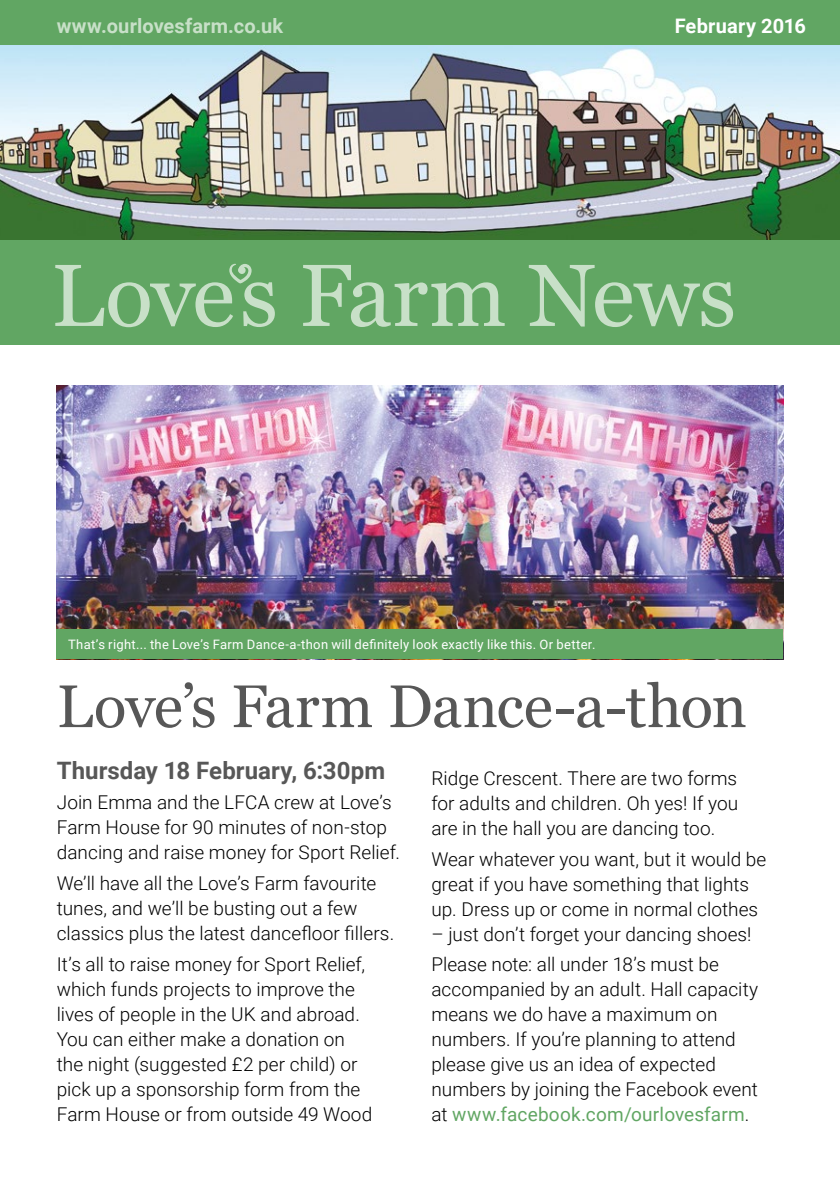
<style>
.page{position:relative;width:840px;height:1191px;background:#fff}
.page>*{position:absolute;margin:0;border:0;box-sizing:border-box;transform-origin:0 0}
.t1{font:88px "Georgia";letter-spacing:-.005em;color:#c8e0c8}
.t2{font:60px "Georgia";letter-spacing:-.015em;color:#575757}
.t3{font:700 24px "Roboto";color:#575757}
.t4{font:700 20px "Roboto";letter-spacing:.01em;color:#c8e0c8}
.t5{font:700 20px "Roboto";letter-spacing:.01em;color:#fff}
.t6{font:300 19px/25px "Roboto";letter-spacing:.005em;color:#000}
.t7{font:13px "Roboto";letter-spacing:.025em;color:#fff}
.s1{font-weight:400;color:#61a663}
</style>
<div class="page">
<div style="left:0;top:0;width:839px;height:57px;background:#61a663"></div>
<img style="left:0;top:45px;width:839px;height:195px">
<div style="left:0;top:240px;width:839px;height:105px;background:#61a663"></div>
<svg style="left:229px;top:264px;width:22px;height:19px"></svg>
<img style="left:57px;top:386px;width:725px;height:243px">
<div style="left:57px;top:629px;width:725px;height:30px;background:#61a663"></div>
<p class="t4" style="left:57px;top:11px;width:228px">www.ourlovesfarm.co.uk</p>
<p class="t5" style="left:674px;top:11px;width:133px">February 2016</p>
<h1 class="t1" style="left:51px;top:231px;width:686px">Loves Farm News</h1>
<p class="t7" style="left:68px;top:635px;width:528px">That’s right... the Love’s Farm Dance-a-thon will definitely look exactly like this. Or better.</p>
<h2 class="t2" style="left:57px;top:662px;width:691px">Love’s Farm Dance-a-thon</h2>
<p class="t3" style="left:57px;top:753px;width:330px">Thursday 18 February, 6:30pm</p>
<p class="t6" style="left:57px;top:789px;width:344px">Join Emma and the LFCA crew at Love’s<br>Farm House for 90 minutes of non-stop dancing and raise money for Sport Relief.</p>
<p class="t6" style="left:57px;top:870px;width:339px">We’ll have all the Love’s Farm favourite tunes, and we’ll be busting out a few classics plus the latest dancefloor fillers.</p>
<p class="t6" style="left:57px;top:950px;width:317px">It’s all to raise money for Sport Relief, which funds projects to improve the lives of people in the UK and abroad.<br>You can either make a donation on the night (suggested £2 per child) or pick up a sponsorship form from the Farm House or from outside 49 Wood</p>
<p class="t6" style="left:431px;top:765px;width:308px;text-align:justify">Ridge Crescent. There are two forms for adults and children. Oh yes! If you are in the hall you are dancing too.</p>
<p class="t6" style="left:431px;top:845px;width:336px">Wear whatever you want, but it would be great if you have something that lights up. Dress up or come in normal clothes</p>
<p class="t6" style="left:431px;top:917px;width:321px;line-height:30.6px">– just don’t forget your dancing shoes!<br>Please note: all under 18’s must be</p>
<p class="t6" style="left:431px;top:976px;width:328px">accompanied by an adult. Hall capacity means we do have a maximum on numbers. If you’re planning to attend please give us an idea of expected numbers by joining the Facebook event at <span class="s1">www.facebook.com/ourlovesfarm</span>.</p>
</div>
